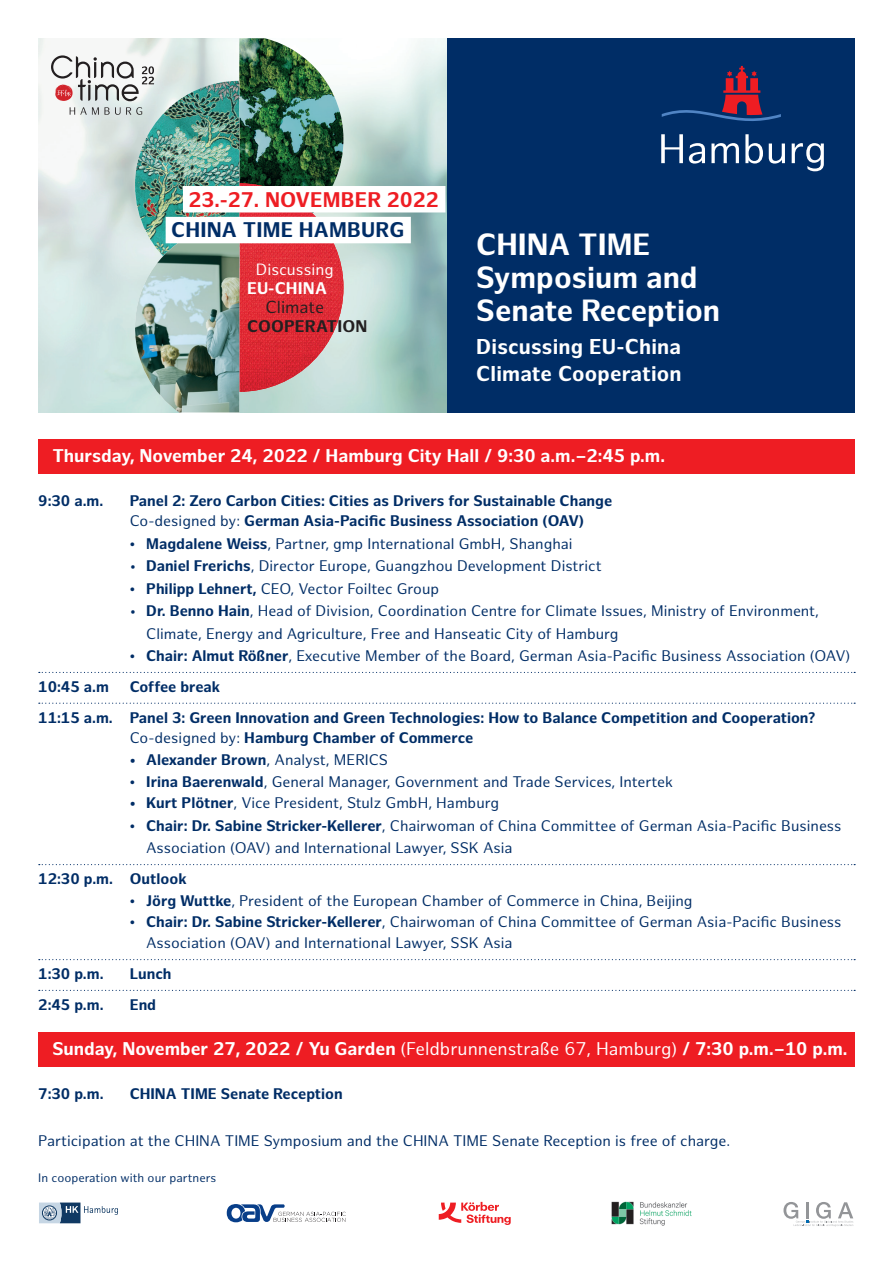
<style>
.page{position:relative;width:893px;height:1263px;background:#fff}
.page>*{position:absolute;margin:0;border:0;box-sizing:border-box;transform-origin:0 0}
.t1{font:700 30px/33px "Hamburg Sans";color:#fff}
.t2{font:700 21px/27px "Hamburg Sans";letter-spacing:.01em;color:#fff}
.t3{font:700 20.7px "Hamburg Sans";letter-spacing:.005em;color:#ee1d23}
.t4{font:700 20.7px "Hamburg Sans";letter-spacing:.01em;color:#002d66}
.t5{font:700 18px "Hamburg Sans";color:#fff}
.t6{font:16.95px "Hamburg Sans";color:#231f20}
.t7{font:700 16.5px "Hamburg Sans";letter-spacing:.01em;color:#231f20}
.t8{font:700 16.5px "Hamburg Sans";letter-spacing:.01em;color:#fff}
.t9{font:15.9px "Hamburg Sans";color:#fff}
.t10{font:15px/22.5px "Hamburg Sans";color:#002d66}
.t11{font:700 15px/20.1px "Hamburg Sans";color:#002d66}
.t12{font:12px "Hamburg Sans";color:#002d66}
.s1{font-weight:400}
.s2{font-family:"Bembo"}
.s3{font-weight:700}
</style>
<div class="page">
<svg style="left:39px;top:672px;width:816px;height:1px"></svg>
<svg style="left:39px;top:703px;width:816px;height:1px"></svg>
<svg style="left:39px;top:864px;width:816px;height:1px"></svg>
<svg style="left:39px;top:959px;width:816px;height:1px"></svg>
<svg style="left:39px;top:990px;width:816px;height:1px"></svg>
<div style="left:38px;top:439px;width:817px;height:34px;background:#ee1d23"></div>
<svg style="left:227px;top:1204px;width:119px;height:18px"></svg>
<svg style="left:39px;top:1202px;width:79px;height:21px"></svg>
<img style="left:611px;top:1201px;width:81px;height:25px">
<svg style="left:783px;top:1202px;width:70px;height:24px"></svg>
<svg style="left:439px;top:1202px;width:72px;height:23px"></svg>
<div style="left:38px;top:1032px;width:817px;height:34px;background:#ee1d23"></div>
<div style="left:446px;top:38px;width:409px;height:374px;background:#002d66"></div>
<svg style="left:662px;top:66px;width:119px;height:55px"></svg>
<svg style="left:661px;top:134px;width:22px;height:29px"></svg>
<svg style="left:689px;top:143px;width:16px;height:21px"></svg>
<svg style="left:711px;top:143px;width:28px;height:20px"></svg>
<svg style="left:745px;top:134px;width:18px;height:30px"></svg>
<svg style="left:769px;top:144px;width:16px;height:20px"></svg>
<svg style="left:792px;top:143px;width:32px;height:28px"></svg>
<img style="left:38px;top:38px;width:408px;height:374px">
<div style="left:183px;top:186px;width:262px;height:26px;background:#fff"></div>
<div style="left:166px;top:217px;width:245px;height:26px;background:#fff"></div>
<img style="left:51px;top:38px;width:292px;height:374px">
<h3 class="t3" style="left:189px;top:187px;width:252px">23.-27. NOVEMBER 2022</h3>
<h3 class="t4" style="left:171px;top:218px;width:235px">CHINA TIME HAMBURG</h3>
<p class="t9" style="left:256px;top:260px;width:79px">Discussing</p>
<p class="t8" style="left:247px;top:279px;width:81px">EU-CHINA</p>
<p class="t6" style="left:265px;top:297px;width:60px">Climate</p>
<p class="t7" style="left:247px;top:316px;width:122px">COOPERATION</p>
<h1 class="t1" style="left:476px;top:229px;width:245px">CHINA TIME<br>Symposium and<br>Senate Reception</h1>
<h2 class="t2" style="left:476px;top:334px;width:207px">Discussing EU-China<br>Climate Cooperation</h2>
<p class="t5" style="left:52px;top:445px;width:614px">Thursday, November 24, 2022 / Hamburg City Hall / 9:30 a.m.–2:45 p.m.</p>
<p class="t11" style="left:38px;top:491px;width:67px">9:30 a.m.</p>
<p class="t11" style="left:130px;top:491px;width:484px">Panel 2: Zero Carbon Cities: Cities as Drivers for Sustainable Change<br><span class="s1">Co-designed by:</span> German Asia-Pacific Business Association (OAV)</p>
<p class="t10" style="left:130px;top:533px;width:444px"><span class="s2">•</span> <span class="s3">Magdalene Weiss</span>, Partner, gmp International GmbH, Shanghai</p>
<p class="t10" style="left:130px;top:555px;width:473px">• <span class="s3">Daniel Frerichs</span>, Director Europe, Guangzhou Development District</p>
<p class="t10" style="left:130px;top:578px;width:311px"><span class="s2">•</span> <span class="s3">Philipp Lehnert,</span> CEO, Vector Foiltec Group</p>
<p class="t10" style="left:146px;top:600px;width:674px;text-indent:-16px">• <span class="s3">Dr. Benno Hain</span>, Head of Division, Coordination Centre for Climate Issues, Ministry of Environment,<br>Climate, Energy and Agriculture, Free and Hanseatic City of Hamburg</p>
<p class="t10" style="left:130px;top:645px;width:722px"><span class="s2">•</span> <span class="s3">Chair: Almut Rößner</span>, Executive Member of the Board, German Asia-Pacific Business Association (OAV)</p>
<p class="t11" style="left:38px;top:677px;width:72px">10:45 a.m</p>
<p class="t11" style="left:38px;top:672px;width:779px;line-height:30.8px;text-indent:92px">Coffee break<br>11:15 a.m. Panel 3: Green Innovation and Green Technologies: How to Balance Competition and Cooperation?</p>
<p class="t11" style="left:130px;top:728px;width:345px"><span class="s1">Co-designed by:</span> Hamburg Chamber of Commerce</p>
<p class="t11" style="left:130px;top:750px;width:260px">• Alexander Brown<span class="s1">, Analyst, MERICS</span></p>
<p class="t10" style="left:130px;top:771px;width:545px"><span class="s2">•</span> <span class="s3">Irina Baerenwald</span>, General Manager, Government and Trade Services, Intertek</p>
<p class="t10" style="left:130px;top:792px;width:371px"><span class="s3">• Kurt Plötner</span>, Vice President, Stulz GmbH, Hamburg</p>
<p class="t10" style="left:146px;top:815px;width:697px;text-indent:-16px"><span class="s2">•</span> <span class="s3">Chair: Dr. Sabine Stricker-Kellerer</span>, Chairwoman of China Committee of German Asia-Pacific Business<br>Association (OAV) and International Lawyer, SSK Asia</p>
<p class="t11" style="left:38px;top:869px;width:150px">12:30 p.m. Outlook</p>
<p class="t10" style="left:130px;top:890px;width:564px"><span class="s2">•</span> <span class="s3">Jörg Wuttke</span>, President of the European Chamber of Commerce in China, Beijing</p>
<p class="t10" style="left:146px;top:912px;width:697px;line-height:21px;text-indent:-16px"><span class="s2">•</span> <span class="s3">Chair: Dr. Sabine Stricker-Kellerer</span>, Chairwoman of China Committee of German Asia-Pacific Business<br>Association (OAV) and International Lawyer, SSK Asia</p>
<p class="t11" style="left:38px;top:964px;width:67px">1:30 p.m.</p>
<p class="t11" style="left:130px;top:964px;width:43px">Lunch</p>
<p class="t11" style="left:38px;top:995px;width:67px">2:45 p.m.</p>
<p class="t11" style="left:130px;top:995px;width:28px">End</p>
<p class="t5" style="left:52px;top:1038px;width:796px">Sunday, November 27, 2022 / Yu Garden <span class="s1">(Feldbrunnenstraße 67, Hamburg)</span> / 7:30 p.m.–10 p.m.</p>
<p class="t11" style="left:38px;top:1084px;width:67px">7:30 p.m.</p>
<p class="t11" style="left:130px;top:1084px;width:215px">CHINA TIME Senate Reception</p>
<p class="t10" style="left:38px;top:1130px;width:693px">Participation at the CHINA TIME Symposium and the CHINA TIME Senate Reception is free of charge.</p>
<p class="t12" style="left:38px;top:1171px;width:180px">In cooperation with our partners</p>
</div>
